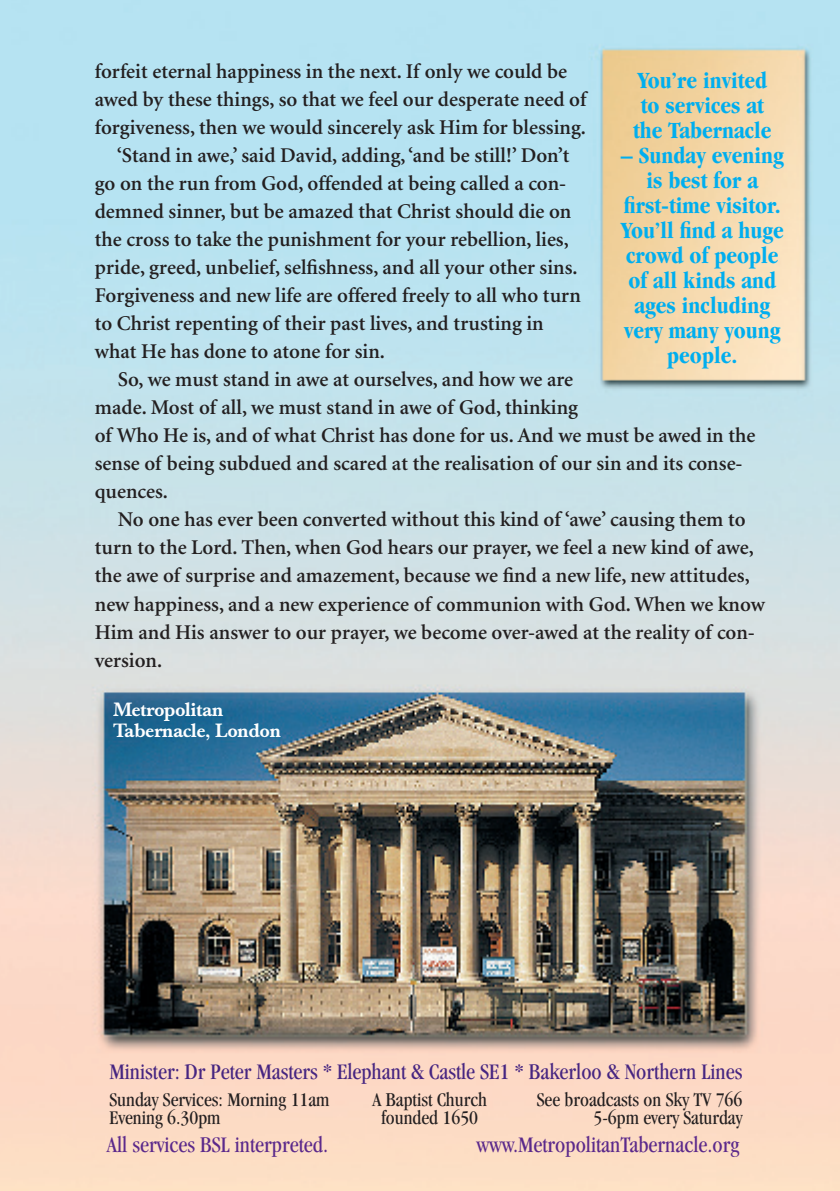
<style>
.page{position:relative;width:840px;height:1191px;background:#fff}
.page>*{position:absolute;margin:0;border:0;box-sizing:border-box;transform-origin:0 0}
.t1{font:700 condensed 24px/25px "Garamond";color:#00aeef;text-align:center}
.t2{font:condensed 23px "Garamond";color:#462581}
.t3{font:condensed 23px "Garamond";color:#5b298b}
.tract{font:600 21px/28px "Minion";color:#231f20}
.t4{font:condensed 20px "Garamond";color:#231f20}
.tract-2{font:500 19px "Baskerville";color:#fff}
</style>
<div class="page">
<img style="left:0;top:0;width:839px;height:1191px">
<p class="tract" style="left:95px;top:58px;width:493px">forfeit eternal happiness in the next. If only we could be awed by these things, so that we feel our desperate need of forgiveness, then we would sincerely ask Him for blessing.</p>
<p class="tract" style="left:95px;top:142px;width:487px;text-indent:22px">‘Stand in awe,’ said David, adding, ‘and be still!’ Don’t go on the run from God, offended at being called a con&shy;demned sinner, but be amazed that Christ should die on the cross to take the punishment for your rebellion, lies, pride, greed, unbelief, selfishness, and all your other sins.<br>Forgiveness and new life are offered freely to all who turn to Christ repenting of their past lives, and trusting in what He has done to atone for sin.</p>
<p class="tract" style="left:95px;top:366px;width:661px;text-indent:23px">So, we must stand in awe at ourselves, and how we are<br>made. Most of all, we must stand in awe of God, thinking<br>of Who He is, and of what Christ has done for us. And we must be awed in the sense of being subdued and scared at the realisation of our sin and its conse&shy;quences.</p>
<p class="tract" style="left:95px;top:506px;width:671px;text-indent:23px">No one has ever been converted without this kind of ‘awe’ causing them to turn to the Lord. Then, when God hears our prayer, we feel a new kind of awe, the awe of surprise and amazement, because we find a new life, new attitudes, new happiness, and a new experience of communion with God. When we know Him and His answer to our prayer, we become over-awed at the reality of con&shy;version.</p>
<p class="t1" style="left:633px;top:68px;width:139px">You’re invited to services at the Tabernacle</p>
<p class="t1" style="left:620px;top:143px;width:164px">– Sunday evening is best for a first-time visitor.<br>You’ll find a huge crowd of people of all kinds and ages including very many young people.</p>
<p class="tract-2" style="left:113px;top:698px;width:111px">Metropolitan</p>
<p class="tract-2" style="left:113px;top:719px;width:169px">Tabernacle, London</p>
<p class="t2" style="left:109px;top:1058px;width:634px">Minister: Dr Peter Masters * Elephant &amp; Castle SE1 * Bakerloo &amp; Northern Lines</p>
<p class="t4" style="left:372px;top:1088px;width:116px">A Baptist Church</p>
<p class="t4" style="left:381px;top:1106px;width:98px">founded 1650</p>
<p class="t3" style="left:107px;top:1132px;width:222px">All services BSL interpreted.</p>
<p class="t3" style="left:476px;top:1132px;width:264px">www.MetropolitanTabernacle.org</p>
<p class="t4" style="left:536px;top:1088px;width:207px">See broadcasts on Sky TV 766</p>
<p class="t4" style="left:593px;top:1106px;width:150px">5-6pm every Saturday</p>
<p class="t4" style="left:109px;top:1088px;width:221px">Sunday Services: Morning 11am</p>
<p class="t4" style="left:109px;top:1106px;width:113px">Evening 6.30pm</p>
</div>
